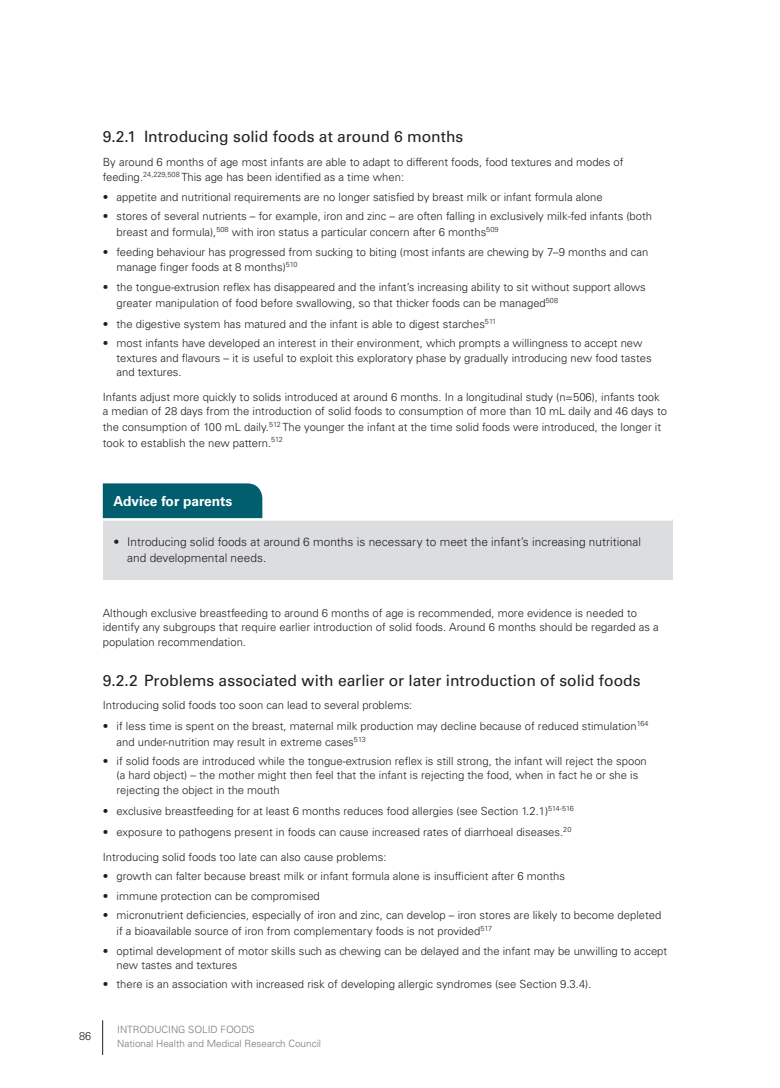
<style>
.page{position:relative;width:780px;height:1088px;background:#fff}
.page>*{position:absolute;margin:0;border:0;box-sizing:border-box;transform-origin:0 0}
.t1{font:15.62px "Univers LT Std";color:#231f20}
.t2{font:700 13.75px "Univers LT Std";color:#fff}
.t3{font:300 11.88px/16.2px "Univers LT Std";color:#231f20}
.t4{font:300 11.25px/14.2px "Univers LT Std";color:#231f20}
.t5{font:300 10px/13.4px "Univers LT Std";color:#76787b}
</style>
<div class="page">
<hr style="left:102px;top:1020px;width:1px;height:35px;background:#231f20">
<div style="left:103px;top:519px;width:569px;height:61px;background:#dcdddf"></div>
<hr style="left:103px;top:518px;width:569px;height:3px;background:#fff">
<div style="left:103px;top:483px;width:159px;height:35px;background:#005e6e"></div>
<h1 class="t1" style="left:103px;top:128px;width:362px">9.2.1 Introducing solid foods at around 6 months</h1>
<p class="t4" style="left:103px;top:154px;width:522px;line-height:15.8px">By around 6 months of age most infants are able to adapt to different foods, food textures and modes of feeding.<sup>24,229,508</sup> This age has been identified as a time when:</p>
<p class="t4" style="left:103px;top:190px;width:501px">• appetite and nutritional requirements are no longer satisfied by breast milk or infant formula alone</p>
<p class="t4" style="left:117px;top:208px;width:537px;line-height:15.8px;text-indent:-14px">• stores of several nutrients – for example, iron and zinc – are often falling in exclusively milk-fed infants (both breast and formula),<sup>508</sup> with iron status a particular concern after 6 months<sup>509</sup></p>
<p class="t4" style="left:117px;top:244px;width:533px;line-height:15.8px;text-indent:-14px">• feeding behaviour has progressed from sucking to biting (most infants are chewing by 7–9 months and can manage finger foods at 8 months)<sup>510</sup></p>
<p class="t4" style="left:117px;top:279px;width:530px;line-height:15.8px;text-indent:-14px">• the tongue-extrusion reflex has disappeared and the infant’s increasing ability to sit without support allows greater manipulation of food before swallowing, so that thicker foods can be managed<sup>508</sup></p>
<p class="t4" style="left:103px;top:317px;width:395px">• the digestive system has matured and the infant is able to digest starches<sup>511</sup></p>
<p class="t4" style="left:117px;top:336px;width:536px;text-indent:-14px">• most infants have developed an interest in their environment, which prompts a willingness to accept new textures and flavours – it is useful to exploit this exploratory phase by gradually introducing new food tastes and textures.</p>
<p class="t4" style="left:103px;top:390px;width:565px">Infants adjust more quickly to solids introduced at around 6 months. In a longitudinal study (n=506), infants took a median of 28 days from the introduction of solid foods to consumption of more than 10 mL daily and 46 days to</p>
<p class="t4" style="left:103px;top:419px;width:560px;line-height:15.8px">the consumption of 100 mL daily.<sup>512</sup> The younger the infant at the time solid foods were introduced, the longer it took to establish the new pattern.<sup>512</sup></p>
<p class="t2" style="left:113px;top:493px;width:120px">Advice for parents</p>
<p class="t3" style="left:127px;top:533px;width:515px;text-indent:-14px">• Introducing solid foods at around 6 months is necessary to meet the infant’s increasing nutritional and developmental needs.</p>
<p class="t4" style="left:103px;top:606px;width:557px">Although exclusive breastfeeding to around 6 months of age is recommended, more evidence is needed to identify any subgroups that require earlier introduction of solid foods. Around 6 months should be regarded as a population recommendation.</p>
<h1 class="t1" style="left:103px;top:671px;width:539px">9.2.2 Problems associated with earlier or later introduction of solid foods</h1>
<p class="t4" style="left:103px;top:698px;width:311px">Introducing solid foods too soon can lead to several problems:</p>
<p class="t4" style="left:117px;top:718px;width:533px;line-height:15.8px;text-indent:-14px">• if less time is spent on the breast, maternal milk production may decline because of reduced stimulation<sup>164 </sup>and under-nutrition may result in extreme cases<sup>513</sup></p>
<p class="t4" style="left:117px;top:754px;width:531px;text-indent:-14px">• if solid foods are introduced while the tongue-extrusion reflex is still strong, the infant will reject the spoon (a hard object) – the mother might then feel that the infant is rejecting the food, when in fact he or she is rejecting the object in the mouth</p>
<p class="t4" style="left:103px;top:803px;width:472px">• exclusive breastfeeding for at least 6 months reduces food allergies (see Section 1.2.1)<sup>514-516</sup></p>
<p class="t4" style="left:103px;top:825px;width:470px">• exposure to pathogens present in foods can cause increased rates of diarrhoeal diseases.<sup>20</sup></p>
<p class="t4" style="left:103px;top:849px;width:285px">Introducing solid foods too late can also cause problems:</p>
<p class="t4" style="left:103px;top:869px;width:463px">• growth can falter because breast milk or infant formula alone is insufficient after 6 months</p>
<p class="t4" style="left:103px;top:888px;width:218px">• immune protection can be compromised</p>
<p class="t4" style="left:117px;top:907px;width:546px;line-height:15.8px;text-indent:-14px">• micronutrient deficiencies, especially of iron and zinc, can develop – iron stores are likely to become depleted if a bioavailable source of iron from complementary foods is not provided<sup>517</sup></p>
<p class="t4" style="left:117px;top:943px;width:552px;text-indent:-14px">• optimal development of motor skills such as chewing can be delayed and the infant may be unwilling to accept new tastes and textures</p>
<p class="t4" style="left:103px;top:977px;width:490px">• there is an association with increased risk of developing allergic syndromes (see Section 9.3.4).</p>
<p class="t4" style="left:79px;top:1028px;width:14px">86</p>
<p class="t5" style="left:117px;top:1023px;width:205px">Introduci ng soli d foods<br>National Health and Medical Research Council</p>
</div>
